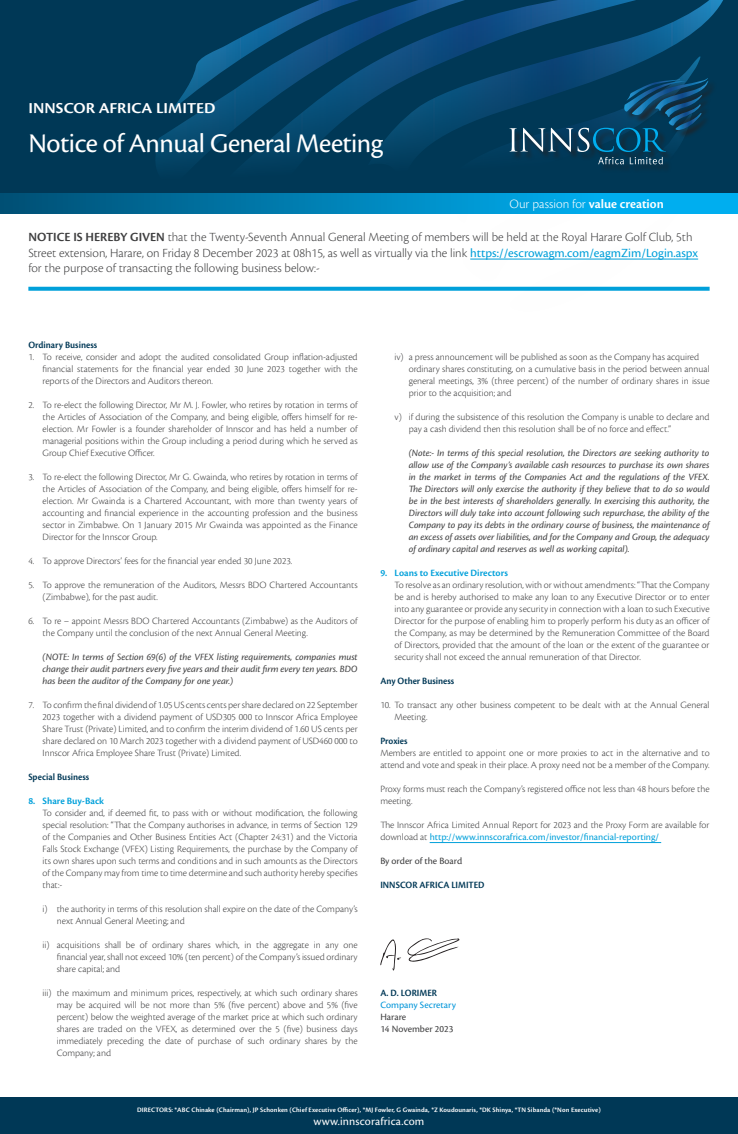
<style>
.page{position:relative;width:738px;height:1134px;background:#fff}
.page>*{position:absolute;margin:0;border:0;box-sizing:border-box;transform-origin:0 0}
.t1{font:28px "Cronos Pro";letter-spacing:-.02em;color:#fff}
.t2{font:600 15.8px "Cronos Pro";color:#fff;scale:1.08 1}
.t3{font:300 13.3px "Cronos Pro";color:#fff}
.t4{font:300 13px/15.6px "Cronos Pro";color:#3e3e3f}
.t5{font:12px "Cronos Pro";letter-spacing:.01em;color:#fff}
.t6{font:300 10px/12px "Cronos Pro";color:#3e3e3f;text-align:justify}
.t7{font:italic 10px/12px "Cronos Pro";letter-spacing:-.005em;color:#3e3e3f;text-align:justify}
.t8{font:600 10px "Cronos Pro";color:#003856;scale:.95 1}
.t9{font:600 10px "Cronos Pro";color:#00a0da}
.t10{font:10px "Cronos Pro";color:#3e3e3f}
.t11{font:10px "Cronos Pro";color:#0095d9}
.t12{font:600 7px "Cronos Pro";letter-spacing:.01em;color:#fff}
.s1{font-weight:600}
.s2{font-weight:400;color:#00a0da}
</style>
<div class="page">
<hr style="left:429px;top:842px;width:231px;height:1px;background:#00a0da">
<svg style="left:28px;top:287px;width:681px;height:4px;background:#10a6dc"></svg>
<svg style="left:380px;top:938px;width:79px;height:33px"></svg>
<div style="left:0;top:0;width:737px;height:214px;background:#003856"></div>
<svg style="left:156px;top:57px;width:47px;height:110px"></svg>
<svg style="left:203px;top:0;width:530px;height:194px"></svg>
<svg style="left:458px;top:258px;width:51px;height:33px"></svg>
<svg style="left:435px;top:182px;width:74px;height:12px"></svg>
<svg style="left:367px;top:0;width:366px;height:182px"></svg>
<div style="left:511px;top:80px;width:205px;height:93px;background:#003856"></div>
<svg style="left:509px;top:78px;width:198px;height:213px"></svg>
<div style="left:0;top:194px;width:737px;height:20px;background:linear-gradient(to right,#005278,#00bcff)"></div>
<div style="left:0;top:1098px;width:737px;height:36px;background:#003856"></div>
<p class="t2" style="left:28px;top:99px;width:175px">INNSCOR AFRICA LIMITED</p>
<p class="t1" style="left:28px;top:127px;width:356px">Notice of Annual General Meeting</p>
<p class="t3" style="left:509px;top:197px;width:156px">Our passion for <span class="s1">value creation</span></p>
<p class="t4" style="left:28px;top:229px;width:670px"><span class="s1">NOTICE IS HEREBY GIVEN</span> that the Twenty-Seventh Annual General Meeting of members will be held at the Royal Harare Golf Club, 5th<br>Street extension, Harare, on Friday 8 December 2023 at 08h15, as well as virtually via the link <span class="s2">https://escrowagm.com/eagmZim/Login.aspx </span>for the purpose of transacting the following business below:-</p>
<p class="t8" style="left:28px;top:339px;width:74px">Ordinary Business</p>
<p class="t6" style="left:28px;top:351px;width:330px">1. To receive, consider and adopt the audited consolidated Group inflation-adjusted</p>
<p class="t6" style="left:43px;top:363px;width:316px">financial statements for the financial year ended 30 June 2023 together with the reports of the Directors and Auditors thereon.</p>
<p class="t6" style="left:28px;top:399px;width:330px">2. To re-elect the following Director, Mr M. J. Fowler, who retires by rotation in terms of</p>
<p class="t6" style="left:43px;top:411px;width:316px">the Articles of Association of the Company, and being eligible, offers himself for re&shy;election. Mr Fowler is a founder shareholder of Innscor and has held a number of managerial positions within the Group including a period during which he served as Group Chief Executive Officer.</p>
<p class="t6" style="left:28px;top:471px;width:330px">3. To re-elect the following Director, Mr G. Gwainda, who retires by rotation in terms of</p>
<p class="t6" style="left:43px;top:483px;width:316px">the Articles of Association of the Company, and being eligible, offers himself for re&shy;election. Mr Gwainda is a Chartered Accountant, with more than twenty years of accounting and financial experience in the accounting profession and the business sector in Zimbabwe. On 1 January 2015 Mr Gwainda was appointed as the Finance Director for the Innscor Group.</p>
<p class="t6" style="left:28px;top:555px;width:265px">4. To approve Directors’ fees for the financial year ended 30 June 2023.</p>
<p class="t6" style="left:28px;top:579px;width:330px">5. To approve the remuneration of the Auditors, Messrs BDO Chartered Accountants</p>
<p class="t6" style="left:43px;top:591px;width:117px">(Zimbabwe), for the past audit.</p>
<p class="t6" style="left:28px;top:615px;width:330px">6. To re – appoint Messrs BDO Chartered Accountants (Zimbabwe) as the Auditors of</p>
<p class="t6" style="left:43px;top:627px;width:267px">the Company until the conclusion of the next Annual General Meeting.</p>
<p class="t7" style="left:43px;top:651px;width:316px">(NOTE: In terms of Section 69(6) of the VFEX listing requirements, companies must change their audit partners every five years and their audit firm every ten years. BDO has been the auditor of the Company for one year.)</p>
<p class="t6" style="left:28px;top:699px;width:330px">7. To confirm the final dividend of 1.05 US cents cents per share declared on 22 September</p>
<p class="t6" style="left:43px;top:711px;width:316px">2023 together with a dividend payment of USD305 000 to Innscor Africa Employee Share Trust (Private) Limited, and to confirm the interim dividend of 1.60 US cents per share declared on 10 March 2023 together with a dividend payment of USD460 000 to Innscor Africa Employee Share Trust (Private) Limited.</p>
<p class="t8" style="left:28px;top:771px;width:65px">Special Business</p>
<p class="t9" style="left:28px;top:795px;width:77px">8. Share Buy-Back</p>
<p class="t6" style="left:43px;top:807px;width:316px">To consider and, if deemed fit, to pass with or without modification, the following</p>
<p class="t6" style="left:43px;top:819px;width:316px">special resolution: “That the Company authorises in advance, in terms of Section 129 of the Companies and Other Business Entities Act (Chapter 24:31) and the Victoria Falls Stock Exchange (VFEX) Listing Requirements, the purchase by the Company of its own shares upon such terms and conditions and in such amounts as the Directors of the Company may from time to time determine and such authority hereby specifies that:-</p>
<p class="t6" style="left:43px;top:903px;width:316px">i) the authority in terms of this resolution shall expire on the date of the Company’s</p>
<p class="t6" style="left:57px;top:915px;width:129px">next Annual General Meeting; and</p>
<p class="t6" style="left:43px;top:939px;width:316px">ii) acquisitions shall be of ordinary shares which, in the aggregate in any one</p>
<p class="t6" style="left:57px;top:951px;width:302px">financial year, shall not exceed 10% (ten percent) of the Company’s issued ordinary share capital; and</p>
<p class="t6" style="left:43px;top:987px;width:316px">iii) the maximum and minimum prices, respectively, at which such ordinary shares</p>
<p class="t6" style="left:57px;top:999px;width:302px">may be acquired will be not more than 5% (five percent) above and 5% (five percent) below the weighted average of the market price at which such ordinary shares are traded on the VFEX, as determined over the 5 (five) business days immediately preceding the date of purchase of such ordinary shares by the Company; and</p>
<p class="t6" style="left:394px;top:351px;width:306px">iv) a press announcement will be published as soon as the Company has acquired</p>
<p class="t6" style="left:408px;top:363px;width:302px">ordinary shares constituting, on a cumulative basis in the period between annual general meetings, 3% (three percent) of the number of ordinary shares in issue prior to the acquisition; and</p>
<p class="t6" style="left:394px;top:411px;width:316px">v) if during the subsistence of this resolution the Company is unable to declare and</p>
<p class="t6" style="left:408px;top:423px;width:264px">pay a cash dividend then this resolution shall be of no force and effect.”</p>
<p class="t7" style="left:408px;top:447px;width:302px">(Note:- In terms of this special resolution, the Directors are seeking authority to allow use of the Company’s available cash resources to purchase its own shares in the market in terms of the Companies Act and the regulations of the VFEX.<br>The Directors will only exercise the authority if they believe that to do so would be in the best interests of shareholders generally. In exercising this authority, the Directors will duly take into account following such repurchase, the ability of the Company to pay its debts in the ordinary course of business, the maintenance of an excess of assets over liabilities, and for the Company and Group, the adequacy of ordinary capital and reserves as well as working capital).</p>
<p class="t9" style="left:380px;top:567px;width:129px">9. Loans to Executive Directors</p>
<p class="t6" style="left:394px;top:579px;width:316px">To resolve as an ordinary resolution, with or without amendments: “That the Company be and is hereby authorised to make any loan to any Executive Director or to enter into any guarantee or provide any security in connection with a loan to such Executive Director for the purpose of enabling him to properly perform his duty as an officer of the Company, as may be determined by the Remuneration Committee of the Board of Directors, provided that the amount of the loan or the extent of the guarantee or security shall not exceed the annual remuneration of that Director.</p>
<p class="t8" style="left:380px;top:675px;width:79px">Any Other Business</p>
<p class="t6" style="left:380px;top:699px;width:330px">10. To transact any other business competent to be dealt with at the Annual General</p>
<p class="t6" style="left:394px;top:711px;width:34px">Meeting.</p>
<p class="t8" style="left:380px;top:735px;width:30px">Proxies</p>
<p class="t6" style="left:380px;top:747px;width:330px">Members are entitled to appoint one or more proxies to act in the alternative and to attend and vote and speak in their place. A proxy need not be a member of the Company.</p>
<p class="t6" style="left:380px;top:783px;width:330px">Proxy forms must reach the Company’s registered office not less than 48 hours before the meeting.</p>
<p class="t6" style="left:380px;top:819px;width:330px">The Innscor Africa Limited Annual Report for 2023 and the Proxy Form are available for download at <span class="s2">http://www.innscorafrica.com/investor/financial-reporting/</span></p>
<p class="t10" style="left:380px;top:855px;width:83px">By order of the Board</p>
<p class="t8" style="left:380px;top:879px;width:111px">INNSCOR AFRICA LIMITED</p>
<p class="t8" style="left:380px;top:987px;width:61px">A. D. LORIMER</p>
<p class="t11" style="left:380px;top:999px;width:77px">Company Secretary</p>
<p class="t10" style="left:380px;top:1011px;width:27px">Harare</p>
<p class="t10" style="left:380px;top:1023px;width:74px">14 November 2023</p>
<p class="t12" style="left:137px;top:1106px;width:464px">DIRECTORS: *ABC Chinake (Chairman), JP Schonken (Chief Executive Officer), *MJ Fowler, G Gwainda, *Z Koudounaris, *DK Shinya, *TN Sibanda (*Non Executive)</p>
<p class="t5" style="left:313px;top:1114px;width:112px">www.innscorafrica.com</p>
</div>
